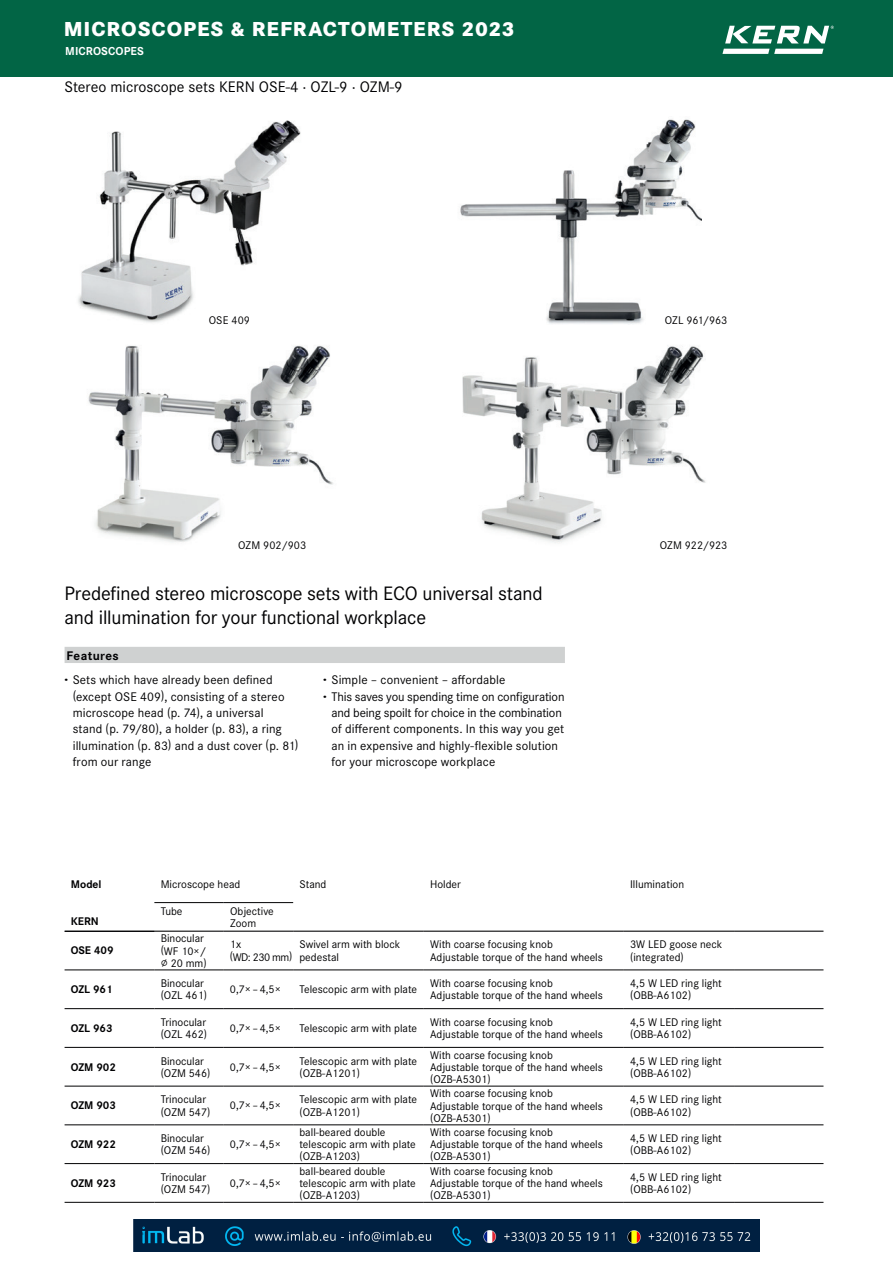
<style>
.page{position:relative;width:893px;height:1263px;background:#fff}
.page>*{position:absolute;margin:0;border:0;box-sizing:border-box;transform-origin:0 0}
.t1{font:800 21px "Corporate S Pro";letter-spacing:.045em;color:#fff}
.t2{font:20.1px/24.2px "Corporate S Pro";letter-spacing:-.01em;color:#000002}
.t3{font:15.9px "Corporate S Pro";color:#000002}
.t4{font:12.9px/16.4px "Corporate S Pro";letter-spacing:.005em;color:#000002}
.t5{font:700 12px "Corporate S Pro";letter-spacing:.01em;color:#fff}
.t6{font:11.55px/12.3px "Corporate S Pro";color:#000002}
.t7{font:700 11.55px "Corporate S Pro";color:#000002}
.s1{font-weight:700}
.s2{font-weight:800}
</style>
<div class="page">
<div style="left:0;top:0;width:893px;height:76px;background:#026545"></div>
<svg style="left:722px;top:49px;width:101px;height:5px"></svg>
<svg style="left:725px;top:26px;width:109px;height:17px"></svg>
<hr style="left:65px;top:1008px;width:89px;height:1px;background:#000002">
<hr style="left:624px;top:1008px;width:110px;height:1px;background:#000002">
<hr style="left:65px;top:1086px;width:89px;height:1px;background:#000002">
<hr style="left:624px;top:1086px;width:110px;height:1px;background:#000002">
<hr style="left:154px;top:1008px;width:70px;height:1px;background:#000002">
<hr style="left:224px;top:1008px;width:69px;height:1px;background:#000002">
<hr style="left:154px;top:1086px;width:70px;height:1px;background:#000002">
<hr style="left:224px;top:1086px;width:69px;height:1px;background:#000002">
<hr style="left:293px;top:1008px;width:131px;height:1px;background:#000002">
<hr style="left:424px;top:1008px;width:200px;height:1px;background:#000002">
<hr style="left:293px;top:1086px;width:131px;height:1px;background:#000002">
<hr style="left:424px;top:1086px;width:200px;height:1px;background:#000002">
<hr style="left:734px;top:1047px;width:89px;height:1px;background:#000002">
<hr style="left:734px;top:1124px;width:89px;height:1px;background:#000002">
<hr style="left:734px;top:1163px;width:89px;height:1px;background:#000002">
<hr style="left:734px;top:1202px;width:89px;height:1px;background:#000002">
<hr style="left:65px;top:970px;width:89px;height:1px;background:#000002">
<hr style="left:734px;top:970px;width:89px;height:1px;background:#000002">
<hr style="left:154px;top:970px;width:70px;height:1px;background:#000002">
<hr style="left:224px;top:970px;width:69px;height:1px;background:#000002">
<hr style="left:293px;top:970px;width:131px;height:1px;background:#000002">
<hr style="left:424px;top:970px;width:200px;height:1px;background:#000002">
<hr style="left:624px;top:970px;width:110px;height:1px;background:#000002">
<hr style="left:154px;top:902px;width:70px;height:1px;background:#000002">
<hr style="left:224px;top:902px;width:69px;height:1px;background:#000002">
<hr style="left:293px;top:931px;width:131px;height:1px;background:#000002">
<hr style="left:424px;top:931px;width:200px;height:1px;background:#000002">
<hr style="left:624px;top:931px;width:110px;height:1px;background:#000002">
<hr style="left:734px;top:931px;width:89px;height:1px;background:#000002">
<hr style="left:154px;top:931px;width:70px;height:1px;background:#000002">
<hr style="left:224px;top:931px;width:69px;height:1px;background:#000002">
<hr style="left:734px;top:1008px;width:89px;height:1px;background:#000002">
<hr style="left:734px;top:1086px;width:89px;height:1px;background:#000002">
<hr style="left:65px;top:1047px;width:89px;height:1px;background:#000002">
<hr style="left:154px;top:1047px;width:70px;height:1px;background:#000002">
<hr style="left:224px;top:1047px;width:69px;height:1px;background:#000002">
<hr style="left:293px;top:1047px;width:131px;height:1px;background:#000002">
<hr style="left:424px;top:1047px;width:200px;height:1px;background:#000002">
<hr style="left:624px;top:1047px;width:110px;height:1px;background:#000002">
<hr style="left:65px;top:1124px;width:89px;height:1px;background:#000002">
<hr style="left:154px;top:1124px;width:70px;height:1px;background:#000002">
<hr style="left:224px;top:1124px;width:69px;height:1px;background:#000002">
<hr style="left:293px;top:1124px;width:131px;height:1px;background:#000002">
<hr style="left:424px;top:1124px;width:200px;height:1px;background:#000002">
<hr style="left:624px;top:1124px;width:110px;height:1px;background:#000002">
<hr style="left:65px;top:1163px;width:89px;height:1px;background:#000002">
<hr style="left:154px;top:1163px;width:70px;height:1px;background:#000002">
<hr style="left:224px;top:1163px;width:69px;height:1px;background:#000002">
<hr style="left:293px;top:1163px;width:131px;height:1px;background:#000002">
<hr style="left:424px;top:1163px;width:200px;height:1px;background:#000002">
<hr style="left:624px;top:1163px;width:110px;height:1px;background:#000002">
<hr style="left:65px;top:1202px;width:89px;height:1px;background:#000002">
<hr style="left:154px;top:1202px;width:70px;height:1px;background:#000002">
<hr style="left:224px;top:1202px;width:69px;height:1px;background:#000002">
<hr style="left:293px;top:1202px;width:131px;height:1px;background:#000002">
<hr style="left:424px;top:1202px;width:200px;height:1px;background:#000002">
<hr style="left:624px;top:1202px;width:110px;height:1px;background:#000002">
<img style="left:78px;top:120px;width:223px;height:203px">
<img style="left:88px;top:345px;width:246px;height:198px">
<img style="left:460px;top:119px;width:242px;height:205px">
<img style="left:462px;top:345px;width:244px;height:198px">
<hr style="left:65px;top:931px;width:90px;height:1px;background:#000002">
<div style="left:65px;top:647px;width:500px;height:16px;background:#cfd1d1"></div>
<img style="left:134px;top:1219px;width:625px;height:32px">
<h1 class="t1" style="left:64px;top:12px;width:452px">MICROSCOPES &amp; REFRACTOMETERS 2023</h1>
<p class="t5" style="left:65px;top:42px;width:80px">MICROSCOPES</p>
<h3 class="t3" style="left:65px;top:75px;width:340px">Stereo microscope sets KERN OSE-4 · OZL-9 · OZM-9</h3>
<p class="t6" style="left:209px;top:313px;width:43px">OSE 409</p>
<p class="t6" style="left:238px;top:538px;width:69px">OZM 902/903</p>
<h2 class="t2" style="left:65px;top:579px;width:479px">Predefined stereo microscope sets with ECO universal stand and illumination for your functional workplace</h2>
<p class="t4" style="left:65px;top:642px;width:210px;line-height:24.5px"><span class="s1">Features<br></span><span class="s2">·</span> Sets which have already been defined</p>
<p class="t4" style="left:73px;top:687px;width:227px">(except OSE 409), consisting of a stereo microscope head (p. 74), a universal<br>stand (p. 79/80), a holder (p. 83), a ring illumination (p. 83) and a dust cover (p. 81) from our range</p>
<p class="t4" style="left:323px;top:671px;width:184px"><span class="s2">·</span> Simple – convenient – affordable</p>
<p class="t4" style="left:323px;top:687px;width:243px"><span class="s2">·</span> This saves you spending time on configuration</p>
<p class="t4" style="left:331px;top:703px;width:232px">and being spoilt for choice in the combination</p>
<p class="t4" style="left:331px;top:720px;width:234px">of different components. In this way you get</p>
<p class="t4" style="left:331px;top:736px;width:228px">an in expensive and highly-flexible solution</p>
<p class="t4" style="left:331px;top:752px;width:165px">for your microscope workplace</p>
<p class="t6" style="left:665px;top:313px;width:64px">OZL 961/963</p>
<p class="t6" style="left:660px;top:538px;width:69px">OZM 922/923</p>
<p class="t7" style="left:71px;top:875px;width:32px">Model</p>
<p class="t6" style="left:161px;top:877px;width:81px">Microscope head</p>
<p class="t6" style="left:299px;top:877px;width:29px">Stand</p>
<p class="t6" style="left:430px;top:877px;width:32px">Holder</p>
<p class="t6" style="left:630px;top:877px;width:56px">Illumination</p>
<p class="t6" style="left:161px;top:904px;width:23px">Tube</p>
<p class="t6" style="left:230px;top:904px;width:45px">Objective<br>Zoom</p>
<p class="t6" style="left:161px;top:931px;width:48px">Binocular (WF 10×/ ∅ 20 mm)</p>
<p class="t6" style="left:299px;top:937px;width:102px">Swivel arm with block pedestal</p>
<p class="t6" style="left:430px;top:937px;width:174px">With coarse focusing knob<br>Adjustable torque of the hand wheels</p>
<p class="t6" style="left:630px;top:937px;width:94px">3W LED goose neck (integrated)</p>
<p class="t6" style="left:161px;top:976px;width:48px">Binocular (OZL 461)</p>
<p class="t6" style="left:299px;top:982px;width:119px">Telescopic arm with plate</p>
<p class="t6" style="left:430px;top:976px;width:174px">With coarse focusing knob<br>Adjustable torque of the hand wheels</p>
<p class="t6" style="left:630px;top:976px;width:93px">4,5 W LED ring light (OBB-A6102)</p>
<p class="t6" style="left:161px;top:1015px;width:48px">Trinocular (OZL 462)</p>
<p class="t6" style="left:299px;top:1021px;width:119px">Telescopic arm with plate</p>
<p class="t6" style="left:430px;top:1015px;width:174px">With coarse focusing knob<br>Adjustable torque of the hand wheels</p>
<p class="t6" style="left:630px;top:1015px;width:93px">4,5 W LED ring light (OBB-A6102)</p>
<p class="t6" style="left:161px;top:1054px;width:51px">Binocular (OZM 546)</p>
<p class="t6" style="left:299px;top:1054px;width:119px">Telescopic arm with plate (OZB-A1201)</p>
<p class="t6" style="left:430px;top:1048px;width:174px">With coarse focusing knob<br>Adjustable torque of the hand wheels (OZB-A5301)</p>
<p class="t6" style="left:630px;top:1054px;width:93px">4,5 W LED ring light (OBB-A6102)</p>
<p class="t6" style="left:161px;top:1092px;width:51px">Trinocular (OZM 547)</p>
<p class="t6" style="left:299px;top:1092px;width:119px">Telescopic arm with plate (OZB-A1201)</p>
<p class="t6" style="left:430px;top:1086px;width:174px">With coarse focusing knob<br>Adjustable torque of the hand wheels (OZB-A5301)</p>
<p class="t6" style="left:630px;top:1092px;width:93px">4,5 W LED ring light (OBB-A6102)</p>
<p class="t6" style="left:161px;top:1131px;width:51px">Binocular (OZM 546)</p>
<p class="t6" style="left:299px;top:1125px;width:118px">ball-beared double telescopic arm with plate (OZB-A1203)</p>
<p class="t6" style="left:430px;top:1125px;width:174px">With coarse focusing knob<br>Adjustable torque of the hand wheels (OZB-A5301)</p>
<p class="t6" style="left:630px;top:1131px;width:93px">4,5 W LED ring light (OBB-A6102)</p>
<p class="t6" style="left:161px;top:1170px;width:51px">Trinocular (OZM 547)</p>
<p class="t6" style="left:299px;top:1164px;width:118px">ball-beared double telescopic arm with plate (OZB-A1203)</p>
<p class="t6" style="left:430px;top:1164px;width:174px">With coarse focusing knob<br>Adjustable torque of the hand wheels (OZB-A5301)</p>
<p class="t6" style="left:630px;top:1170px;width:93px">4,5 W LED ring light (OBB-A6102)</p>
<p class="t7" style="left:71px;top:912px;width:30px">KERN</p>
<p class="t7" style="left:71px;top:941px;width:45px">OSE 409</p>
<p class="t6" style="left:230px;top:937px;width:64px">1x<br>(WD: 230 mm)</p>
<p class="t7" style="left:71px;top:980px;width:44px">OZL 961</p>
<p class="t6" style="left:230px;top:982px;width:52px">0,7× – 4,5×</p>
<p class="t7" style="left:71px;top:1019px;width:44px">OZL 963</p>
<p class="t6" style="left:230px;top:1021px;width:52px">0,7× – 4,5×</p>
<p class="t7" style="left:71px;top:1058px;width:47px">OZM 902</p>
<p class="t6" style="left:230px;top:1060px;width:52px">0,7× – 4,5×</p>
<p class="t7" style="left:71px;top:1096px;width:47px">OZM 903</p>
<p class="t6" style="left:230px;top:1098px;width:52px">0,7× – 4,5×</p>
<p class="t7" style="left:71px;top:1135px;width:47px">OZM 922</p>
<p class="t6" style="left:230px;top:1137px;width:52px">0,7× – 4,5×</p>
<p class="t7" style="left:71px;top:1174px;width:47px">OZM 923</p>
<p class="t6" style="left:230px;top:1176px;width:52px">0,7× – 4,5×</p>
</div>
